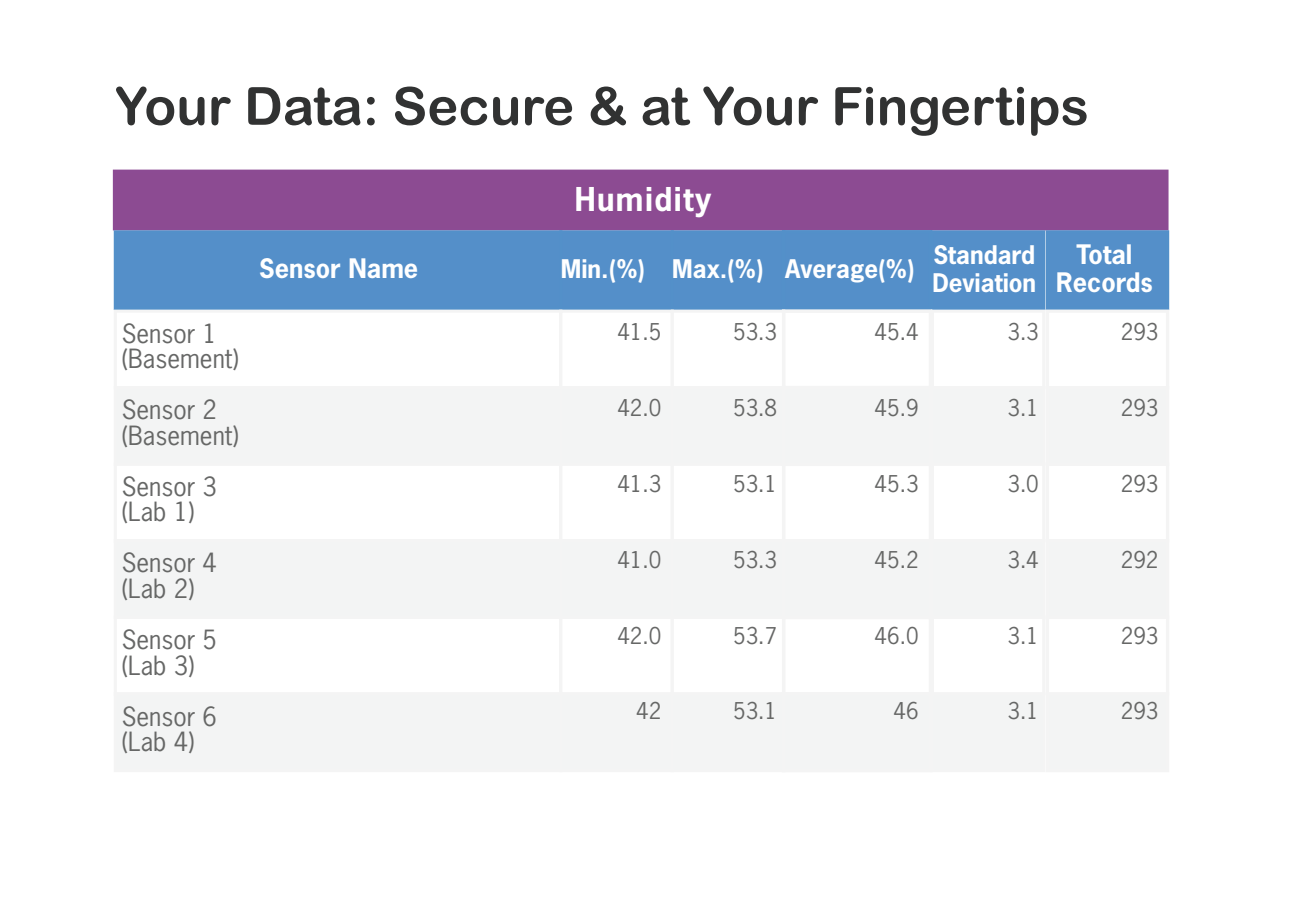
<style>
.page{position:relative;width:1289px;height:919px;background:#fff}
.page>*{position:absolute;margin:0;border:0;box-sizing:border-box;transform-origin:0 0}
.t1{font:52.5px "Arial Rounded MT Bold";color:#313232}
.t2{font:700 30.9px "News Gothic Std";letter-spacing:.05em;color:#fff}
.t3{font:700 25.2px/28px "News Gothic Std";color:#fff;text-align:center}
.t4{font:24.9px/25.5px "News Gothic Std";color:#666766}
.t5{font:700 24.15px/28px "News Gothic Std";color:#fff}
.t6{font:21.75px "News Gothic Std";color:#666766}
</style>
<div class="page">
<div style="left:113px;top:170px;width:1055px;height:60px;background:#8c4b92"></div>
<div style="left:112px;top:229px;width:452px;height:81px;background:#548fc9"></div>
<div style="left:559px;top:230px;width:114px;height:80px;background:#548fc9"></div>
<div style="left:670px;top:230px;width:115px;height:80px;background:#548fc9"></div>
<div style="left:782px;top:230px;width:150px;height:80px;background:#548fc9"></div>
<div style="left:930px;top:230px;width:115px;height:80px;background:#548fc9"></div>
<div style="left:1045px;top:230px;width:124px;height:80px;background:#548fc9;border:3px solid #5390c9"></div>
<div style="left:114px;top:309px;width:448px;height:80px;background:#fff;border:3px solid #f4f4f4"></div>
<div style="left:559px;top:309px;width:114px;height:80px;background:#fff;border:3px solid #f4f4f4"></div>
<div style="left:670px;top:309px;width:115px;height:80px;background:#fff;border:3px solid #f4f4f4"></div>
<div style="left:782px;top:309px;width:150px;height:80px;background:#fff;border:4px solid #f4f4f4"></div>
<div style="left:930px;top:309px;width:115px;height:80px;background:#fff;border:3px solid #f4f4f4"></div>
<div style="left:1045px;top:309px;width:124px;height:80px;background:#fff;border:3px solid #f4f4f4"></div>
<div style="left:114px;top:386px;width:448px;height:80px;background:#f3f4f4"></div>
<div style="left:559px;top:386px;width:114px;height:80px;background:#f3f4f4"></div>
<div style="left:670px;top:386px;width:115px;height:80px;background:#f3f4f4"></div>
<div style="left:782px;top:386px;width:150px;height:80px;background:#f3f4f4"></div>
<div style="left:930px;top:386px;width:115px;height:80px;background:#f3f4f4"></div>
<div style="left:1045px;top:386px;width:124px;height:80px;background:#f3f4f4"></div>
<div style="left:114px;top:462px;width:448px;height:80px;background:#fff;border:3px solid #f4f4f4"></div>
<div style="left:559px;top:462px;width:114px;height:80px;background:#fff;border:3px solid #f4f4f4"></div>
<div style="left:670px;top:462px;width:115px;height:80px;background:#fff;border:3px solid #f4f4f4"></div>
<div style="left:782px;top:462px;width:150px;height:80px;background:#fff;border:4px solid #f4f4f4"></div>
<div style="left:930px;top:462px;width:115px;height:80px;background:#fff;border:3px solid #f4f4f4"></div>
<div style="left:1045px;top:462px;width:124px;height:80px;background:#fff;border:3px solid #f4f4f4"></div>
<div style="left:114px;top:539px;width:448px;height:80px;background:#f3f4f4"></div>
<div style="left:559px;top:539px;width:114px;height:80px;background:#f3f4f4"></div>
<div style="left:670px;top:539px;width:115px;height:80px;background:#f3f4f4"></div>
<div style="left:782px;top:539px;width:150px;height:80px;background:#f3f4f4"></div>
<div style="left:930px;top:539px;width:115px;height:80px;background:#f3f4f4"></div>
<div style="left:1045px;top:539px;width:124px;height:80px;background:#f3f4f4"></div>
<div style="left:114px;top:615px;width:448px;height:80px;background:#fff;border:3px solid #f4f4f4"></div>
<div style="left:559px;top:615px;width:114px;height:80px;background:#fff;border:3px solid #f4f4f4"></div>
<div style="left:670px;top:615px;width:115px;height:80px;background:#fff;border:3px solid #f4f4f4"></div>
<div style="left:782px;top:615px;width:150px;height:80px;background:#fff;border:4px solid #f4f4f4"></div>
<div style="left:930px;top:615px;width:115px;height:80px;background:#fff;border:3px solid #f4f4f4"></div>
<div style="left:1045px;top:615px;width:124px;height:80px;background:#fff;border:3px solid #f4f4f4"></div>
<div style="left:114px;top:692px;width:448px;height:80px;background:#f3f4f4"></div>
<div style="left:559px;top:692px;width:114px;height:80px;background:#f3f4f4"></div>
<div style="left:670px;top:692px;width:115px;height:80px;background:#f3f4f4"></div>
<div style="left:782px;top:692px;width:150px;height:80px;background:#f3f4f4"></div>
<div style="left:930px;top:692px;width:115px;height:80px;background:#f3f4f4"></div>
<div style="left:1045px;top:692px;width:124px;height:80px;background:#f3f4f4"></div>
<h1 class="t1" style="left:115px;top:75px;width:975px">Your Data: Secure &amp; at Your Fingertips</h1>
<p class="t4" style="left:122px;top:320px;width:119px">Sensor 1 (Basement)</p>
<p class="t4" style="left:122px;top:397px;width:119px">Sensor 2 (Basement)</p>
<p class="t4" style="left:122px;top:473px;width:97px">Sensor 3 (Lab 1)</p>
<p class="t4" style="left:122px;top:550px;width:97px">Sensor 4 (Lab 2)</p>
<p class="t4" style="left:122px;top:626px;width:97px">Sensor 5 (Lab 3)</p>
<p class="t4" style="left:122px;top:703px;width:97px">Sensor 6 (Lab 4)</p>
<p class="t3" style="left:259px;top:254px;width:161px">Sensor Name</p>
<h2 class="t2" style="left:574px;top:179px;width:138px">Humidity</h2>
<p class="t5" style="left:561px;top:254px;width:204px">Min.(%) Max.(%)</p>
<p class="t5" style="left:785px;top:254px;width:131px">Average(%)</p>
<p class="t5" style="left:932px;top:240px;width:105px">Standard<br>Deviation</p>
<p class="t3" style="left:1056px;top:240px;width:98px">Total<br>Records</p>
<p class="t6" style="left:617px;top:318px;width:45px">41.5</p>
<p class="t6" style="left:733px;top:318px;width:45px">53.3</p>
<p class="t6" style="left:874px;top:318px;width:45px">45.4</p>
<p class="t6" style="left:1007px;top:318px;width:33px">3.3</p>
<p class="t6" style="left:1120px;top:318px;width:39px">293</p>
<p class="t6" style="left:617px;top:394px;width:45px">42.0</p>
<p class="t6" style="left:733px;top:394px;width:45px">53.8</p>
<p class="t6" style="left:874px;top:394px;width:45px">45.9</p>
<p class="t6" style="left:1007px;top:394px;width:33px">3.1</p>
<p class="t6" style="left:1120px;top:394px;width:39px">293</p>
<p class="t6" style="left:617px;top:469px;width:45px">41.3</p>
<p class="t6" style="left:733px;top:469px;width:45px">53.1</p>
<p class="t6" style="left:874px;top:469px;width:45px">45.3</p>
<p class="t6" style="left:1007px;top:469px;width:33px">3.0</p>
<p class="t6" style="left:1120px;top:469px;width:39px">293</p>
<p class="t6" style="left:617px;top:545px;width:45px">41.0</p>
<p class="t6" style="left:733px;top:545px;width:45px">53.3</p>
<p class="t6" style="left:874px;top:545px;width:45px">45.2</p>
<p class="t6" style="left:1007px;top:545px;width:33px">3.4</p>
<p class="t6" style="left:1120px;top:545px;width:39px">292</p>
<p class="t6" style="left:617px;top:621px;width:45px">42.0</p>
<p class="t6" style="left:733px;top:621px;width:45px">53.7</p>
<p class="t6" style="left:874px;top:621px;width:45px">46.0</p>
<p class="t6" style="left:1007px;top:621px;width:33px">3.1</p>
<p class="t6" style="left:1120px;top:621px;width:39px">293</p>
<p class="t6" style="left:636px;top:697px;width:27px">42</p>
<p class="t6" style="left:733px;top:697px;width:45px">53.1</p>
<p class="t6" style="left:893px;top:697px;width:27px">46</p>
<p class="t6" style="left:1007px;top:697px;width:33px">3.1</p>
<p class="t6" style="left:1120px;top:697px;width:39px">293</p>
</div>
